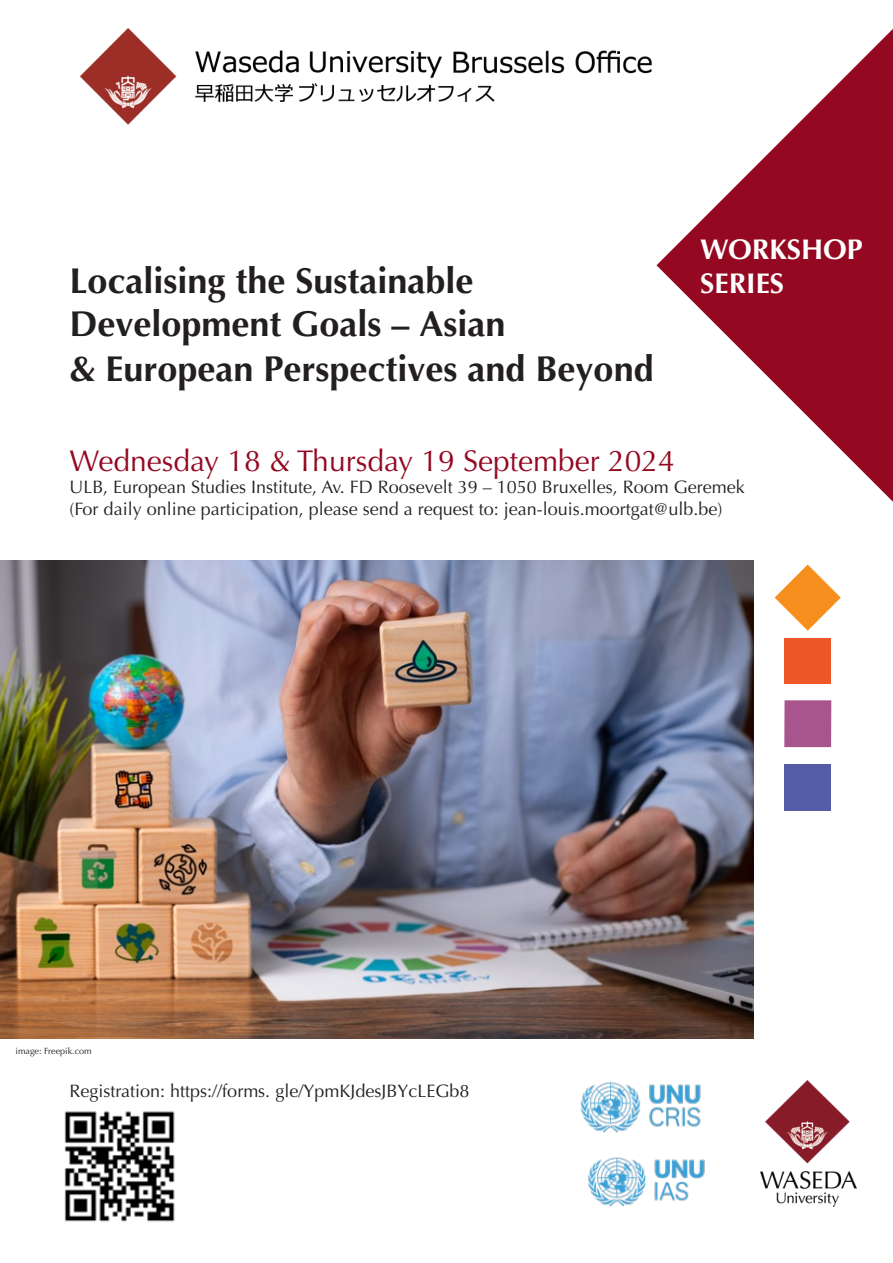
<style>
.page{position:relative;width:893px;height:1263px;background:#fff}
.page>*{position:absolute;margin:0;border:0;box-sizing:border-box;transform-origin:0 0}
.t1{font:700 36px "Optima";color:#231f20}
.t2{font:30px "Optima";color:#940821}
.t3{font:700 28.5px "Optima";color:#fff}
.t4{font:18px "Optima";color:#231f20}
.t5{font:9px "Optima";color:#231f20}
</style>
<div class="page">
<svg style="left:656px;top:29px;width:237px;height:473px"></svg>
<div style="left:784px;top:638px;width:47px;height:45px;background:#ee5829"></div>
<div style="left:784px;top:700px;width:47px;height:47px;background:#a9558d"></div>
<div style="left:784px;top:764px;width:47px;height:47px;background:#555da9"></div>
<img style="left:81px;top:29px;width:571px;height:96px">
<img style="left:761px;top:1080px;width:95px;height:127px">
<img style="left:0;top:561px;width:753px;height:477px">
<svg style="left:775px;top:564px;width:66px;height:67px"></svg>
<img style="left:580px;top:1082px;width:121px;height:51px">
<img style="left:588px;top:1157px;width:117px;height:50px">
<img style="left:64px;top:1111px;width:111px;height:111px">
<p class="t1" style="left:69px;top:260px;width:406px">Localising the Sustainable</p>
<p class="t1" style="left:69px;top:303px;width:438px">Development Goals – Asian</p>
<p class="t1" style="left:69px;top:348px;width:586px">&amp; European Perspectives and Beyond</p>
<p class="t3" style="left:700px;top:233px;width:164px">WORKSHOP</p>
<p class="t3" style="left:700px;top:267px;width:85px">SERIES</p>
<p class="t2" style="left:69px;top:444px;width:607px">Wednesday 18 &amp; Thursday 19 September 2024</p>
<p class="t4" style="left:69px;top:476px;width:677px">ULB, European Studies Institute, Av. FD Roosevelt 39 – 1050 Bruxelles, Room Geremek</p>
<p class="t4" style="left:69px;top:498px;width:654px">(For daily online participation, please send a request to: jean-louis.moortgat@ulb.be)</p>
<p class="t5" style="left:16px;top:1045px;width:78px">image: Freepik.com</p>
<p class="t4" style="left:69px;top:1080px;width:401px">Registration: https://forms. gle/YpmKJdesJBYcLEGb8</p>
</div>
